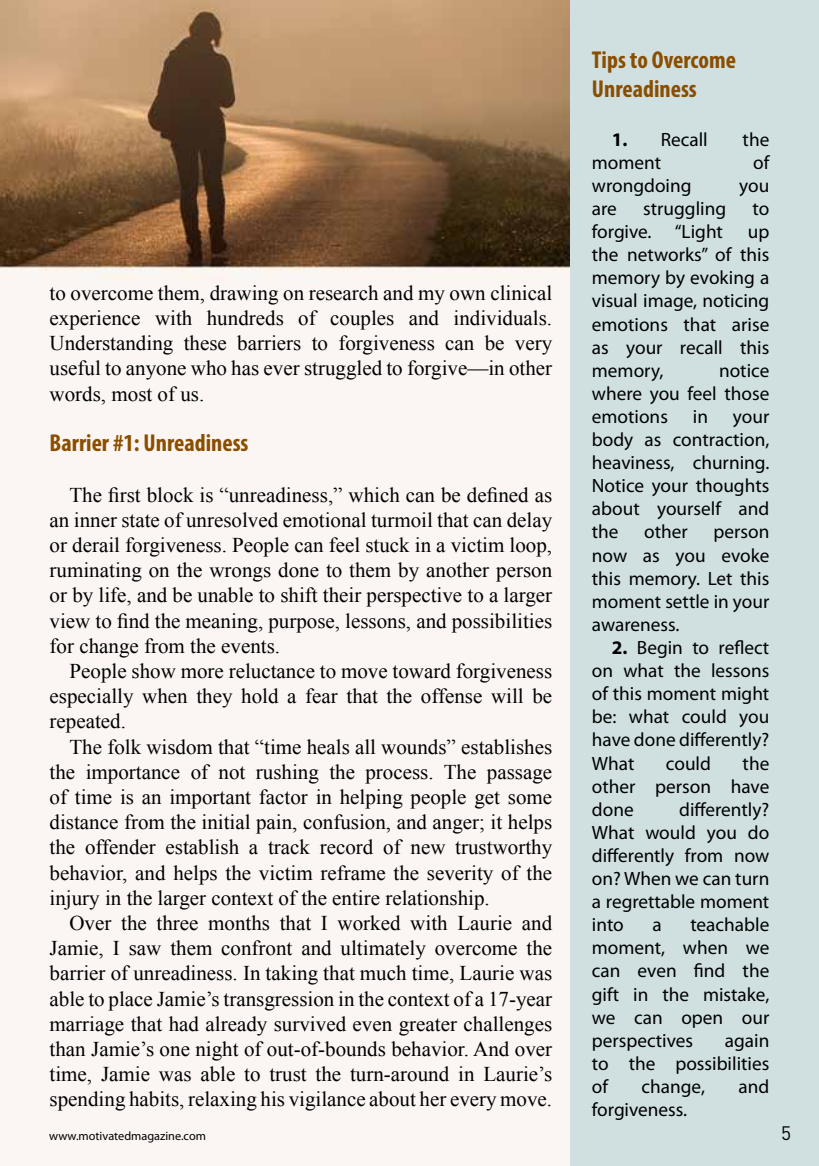
<style>
.page{position:relative;width:819px;height:1166px;background:#fff}
.page>*{position:absolute;margin:0;border:0;box-sizing:border-box;transform-origin:0 0}
.t1{font:700 condensed 24.5px/29.4px "Myriad Pro";color:#8a4e00}
.t2{font:21px/25.2px "Times New Roman";color:#000;text-align:justify}
.t3{font:19.25px/23.1px "Myriad Pro";color:#000;text-align:justify}
.t4{font:19.25px "DIN Pro";color:#000}
.t5{font:12.25px "Myriad Pro";color:#000}
.s1{font-weight:700}
</style>
<div class="page">
<img style="left:0;top:0;width:570px;height:1166px">
<div style="left:570px;top:0;width:249px;height:1166px;background:#d0e0e1"></div>
<p class="t2" style="left:50px;top:280px;width:504px">to overcome them, drawing on research and my own clinical experience with hundreds of couples and individuals.<br>Understanding these barriers to forgiveness can be very useful to anyone who has ever struggled to forgive—in other words, most of us.</p>
<p class="t1" style="left:50px;top:428px;width:200px">Barrier #1: Unreadiness</p>
<p class="t2" style="left:50px;top:481px;width:504px;text-indent:20px">The first block is “unreadiness,” which can be defined as an inner state of unresolved emotional turmoil that can delay or derail forgiveness. People can feel stuck in a victim loop, ruminating on the wrongs done to them by another person or by life, and be unable to shift their perspective to a larger view to find the meaning, purpose, lessons, and possibilities for change from the events.</p>
<p class="t2" style="left:50px;top:658px;width:504px;text-indent:20px">People show more reluctance to move toward forgiveness especially when they hold a fear that the offense will be repeated.</p>
<p class="t2" style="left:50px;top:733px;width:504px;text-indent:20px">The folk wisdom that “time heals all wounds” establishes the importance of not rushing the process. The passage of time is an important factor in helping people get some distance from the initial pain, confusion, and anger; it helps the offender establish a track record of new trustworthy behavior, and helps the victim reframe the severity of the injury in the larger context of the entire relationship.</p>
<p class="t2" style="left:50px;top:910px;width:504px;text-indent:20px">Over the three months that I worked with Laurie and Jamie, I saw them confront and ultimately overcome the barrier of unreadiness. In taking that much time, Laurie was able to place Jamie’s transgression in the context of a 17-year marriage that had already survived even greater challenges than Jamie’s one night of out-of-bounds behavior. And over time, Jamie was able to trust the turn-around in Laurie’s spending habits, relaxing his vigilance about her every move.</p>
<p class="t1" style="left:592px;top:45px;width:146px">Tips to Overcome<br>Unreadiness</p>
<p class="t3" style="left:611px;top:127px;width:97px"><span class="s1">1.</span> Recall</p>
<p class="t3" style="left:742px;top:127px;width:28px">the</p>
<p class="t3" style="left:592px;top:150px;width:71px">moment</p>
<p class="t3" style="left:753px;top:150px;width:18px">of</p>
<p class="t3" style="left:592px;top:174px;width:101px">wrongdoing</p>
<p class="t3" style="left:739px;top:174px;width:32px">you</p>
<p class="t3" style="left:592px;top:197px;width:27px">are</p>
<p class="t3" style="left:643px;top:197px;width:84px">struggling</p>
<p class="t3" style="left:752px;top:197px;width:18px">to</p>
<p class="t3" style="left:592px;top:220px;width:133px">forgive. “Light</p>
<p class="t3" style="left:592px;top:220px;width:179px;text-indent:156px">up the networks” of this memory by evoking a visual image, noticing emotions that arise as your recall this memory,</p>
<p class="t3" style="left:592px;top:358px;width:179px;text-indent:127px">notice where you feel those emotions</p>
<p class="t3" style="left:692px;top:405px;width:17px">in</p>
<p class="t3" style="left:592px;top:405px;width:179px;text-indent:141px">your body as contraction, heaviness, churning.<br>Notice your thoughts about yourself and the</p>
<p class="t3" style="left:644px;top:520px;width:45px">other</p>
<p class="t3" style="left:592px;top:520px;width:179px;text-indent:122px">person now as you evoke this memory. Let this moment settle in your awareness.</p>
<p class="t3" style="left:592px;top:636px;width:179px;text-indent:20px"><span class="s1">2.</span> Begin to reflect on what the lessons of this moment might be: what could you have done differently?<br>What</p>
<p class="t3" style="left:592px;top:751px;width:179px;text-indent:151px">the other person have done</p>
<p class="t3" style="left:666px;top:751px;width:47px">could</p>
<p class="t3" style="left:592px;top:797px;width:179px;text-indent:87px">differently?<br>What would you do differently from now on? When we can turn a regrettable moment into</p>
<p class="t3" style="left:592px;top:913px;width:179px;text-indent:98px">teachable moment, when we can even find the gift in the mistake, we can open our perspectives</p>
<p class="t3" style="left:652px;top:913px;width:11px">a</p>
<p class="t3" style="left:592px;top:1028px;width:179px;text-indent:133px">again to the possibilities of</p>
<p class="t3" style="left:641px;top:1074px;width:65px">change,</p>
<p class="t3" style="left:738px;top:1074px;width:32px">and</p>
<p class="t3" style="left:592px;top:1098px;width:97px">forgiveness.</p>
<p class="t5" style="left:49px;top:1128px;width:158px">www.motivatedmagazine.com</p>
<p class="t4" style="left:781px;top:1120px;width:12px">5</p>
</div>
